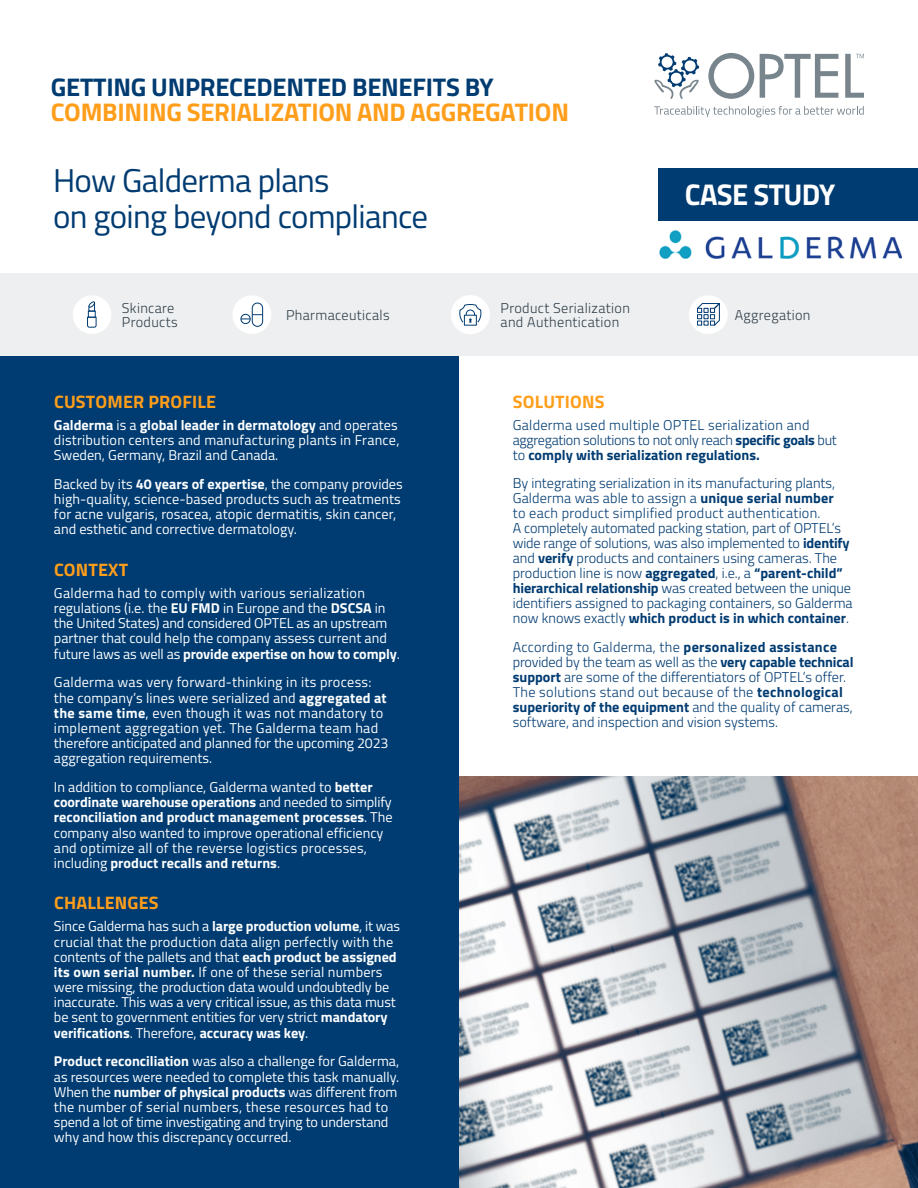
<style>
.page{position:relative;width:918px;height:1188px;background:#fff}
.page>*{position:absolute;margin:0;border:0;box-sizing:border-box;transform-origin:0 0}
.t1{font:33px/36px "Titillium";letter-spacing:-.02em;color:#003b71}
.t2{font:700 30px "Titillium";letter-spacing:-.02em;color:#fff}
.t3{font:700 25.5px "Titillium";letter-spacing:-.01em;color:#ff9e1a}
.t4{font:700 25.5px "Titillium";letter-spacing:-.01em;color:#003b71}
.t5{font:700 18px "Titillium";letter-spacing:.01em;color:#ff9e1a}
.t6{font:14.25px/15.1px "Titillium";color:#fcfeff}
.t7{font:300 14.25px/15px "Titillium";color:#003b71}
.t8{font:300 14.25px/15px "Titillium";letter-spacing:.02em;color:#003b71}
.t9{font:300 14.25px/13.5px "Titillium";letter-spacing:.025em;color:#303e49}
.s1{font-weight:700}
</style>
<div class="page">
<img style="left:459px;top:776px;width:459px;height:412px">
<img style="left:659px;top:230px;width:243px;height:29px">
<div style="left:0;top:356px;width:459px;height:832px;background:#003b71"></div>
<div style="left:0;top:273px;width:918px;height:83px;background:#edeff0"></div>
<div style="left:73px;top:295px;width:38px;height:39px;background:#fff;border-radius:50%"></div>
<svg style="left:87px;top:301px;width:10px;height:27px"></svg>
<div style="left:689px;top:295px;width:39px;height:39px;background:#fff;border-radius:50%"></div>
<svg style="left:697px;top:303px;width:23px;height:23px"></svg>
<div style="left:232px;top:295px;width:39px;height:39px;background:#fff;border-radius:50%"></div>
<div style="left:241px;top:314px;width:10px;height:10px;border:1px solid #003b71;border-radius:50%"></div>
<div style="left:252px;top:303px;width:11px;height:24px;border:1px solid #003b71;border-radius:5px"></div>
<svg style="left:241px;top:314px;width:22px;height:6px"></svg>
<div style="left:451px;top:295px;width:39px;height:39px;background:#fff;border-radius:50%"></div>
<svg style="left:459px;top:304px;width:23px;height:19px"></svg>
<svg style="left:654px;top:106px;width:210px;height:11px"></svg>
<svg style="left:708px;top:53px;width:46px;height:46px"></svg>
<svg style="left:760px;top:54px;width:78px;height:44px"></svg>
<svg style="left:654px;top:53px;width:45px;height:46px"></svg>
<svg style="left:845px;top:54px;width:19px;height:44px"></svg>
<div style="left:659px;top:168px;width:259px;height:52px;background:#003b71"></div>
<h3 class="t4" style="left:51px;top:67px;width:444px">GETTING UNPRECEDENTED BENEFITS BY</h3>
<h3 class="t3" style="left:51px;top:93px;width:520px">COMBINING SERIALIZATION AND AGGREGATION</h3>
<h1 class="t1" style="left:53px;top:161px;width:377px">How Galderma plans<br>on going beyond compliance</h1>
<h2 class="t2" style="left:685px;top:172px;width:152px">CASE STUDY</h2>
<p class="t9" style="left:122px;top:301px;width:57px">Skincare<br>Products</p>
<p class="t9" style="left:501px;top:301px;width:131px">Product Serialization and Authentication</p>
<p class="t9" style="left:286px;top:308px;width:105px">Pharmaceuticals</p>
<p class="t9" style="left:735px;top:308px;width:77px">Aggregation</p>
<p class="t5" style="left:54px;top:388px;width:164px">CUSTOMER PROFILE</p>
<p class="t6" style="left:54px;top:417px;width:347px"><span class="s1">Galderma</span> is a <span class="s1">global leader in dermatology</span> and operates distribution centers and manufacturing plants in France,<br>Sweden, Germany, Brazil and Canada.</p>
<p class="t6" style="left:54px;top:476px;width:350px">Backed by its <span class="s1">40 years of expertise</span>, the company provides high-quality, science-based products such as treatments for acne vulgaris, rosacea, atopic dermatitis, skin cancer, and esthetic and corrective dermatology.</p>
<p class="t5" style="left:54px;top:556px;width:76px">CONTEXT</p>
<p class="t6" style="left:54px;top:585px;width:347px">Galderma had to comply with various serialization regulations (i.e. the <span class="s1">EU FMD</span> in Europe and the <span class="s1">DSCSA</span> in the United States) and considered OPTEL as an upstream partner that could help the company assess current and future laws as well as <span class="s1">provide expertise on how to comply</span>.</p>
<p class="t6" style="left:54px;top:674px;width:336px">Galderma was very forward-thinking in its process: the company’s lines were serialized and <span class="s1">aggregated at the same time</span>, even though it was not mandatory to implement aggregation yet. The Galderma team had therefore anticipated and planned for the upcoming 2023 aggregation requirements.</p>
<p class="t6" style="left:54px;top:779px;width:340px">In addition to compliance, Galderma wanted to <span class="s1">better coordinate warehouse operations</span> and needed to simplify <span class="s1">reconciliation and product management processes</span>. The company also wanted to improve operational efficiency and optimize all of the reverse logistics processes, including <span class="s1">product recalls and returns</span>.</p>
<p class="t5" style="left:54px;top:889px;width:106px">CHALLENGES</p>
<p class="t6" style="left:54px;top:918px;width:348px">Since Galderma has such a <span class="s1">large production volume</span>, it was crucial that the production data align perfectly with the contents of the pallets and that <span class="s1">each product be assigned its own serial number.</span> If one of these serial numbers were missing, the production data would undoubtedly be inaccurate. This was a very critical issue, as this data must be sent to government entities for very strict <span class="s1">mandatory verifications</span>. Therefore, <span class="s1">accuracy was key</span>.</p>
<p class="t6" style="left:54px;top:1053px;width:347px"><span class="s1">Product reconciliation</span> was also a challenge for Galderma, as resources were needed to complete this task manually.<br>When the <span class="s1">number of physical products</span> was different from the number of serial numbers, these resources had to spend a lot of time investigating and trying to understand why and how this discrepancy occurred.</p>
<p class="t5" style="left:513px;top:388px;width:93px">SOLUTIONS</p>
<p class="t8" style="left:513px;top:416px;width:326px">Galderma used multiple OPTEL serialization and aggregation solutions to not only reach <span class="s1">specific goals</span> but to <span class="s1">comply with serialization regulations.</span></p>
<p class="t7" style="left:513px;top:475px;width:341px">By integrating serialization in its manufacturing plants, Galderma was able to assign a <span class="s1">unique serial number<br></span>to each product simplified product authentication.<br>A completely automated packing station, part of OPTEL’s wide range of solutions, was also implemented to <span class="s1">identify </span>and <span class="s1">verify</span> products and containers using cameras. The production line is now <span class="s1">aggregated</span>, i.e., a <span class="s1">“parent-child” hierarchical relationship</span> was created between the unique identifiers assigned to packaging containers, so Galderma now knows exactly <span class="s1">which product is in which container</span>.</p>
<p class="t7" style="left:513px;top:639px;width:342px">According to Galderma, the <span class="s1">personalized assistance </span>provided by the team as well as the <span class="s1">very capable technical support</span> are some of the differentiators of OPTEL’s offer.<br>The solutions stand out because of the <span class="s1">technological superiority of the equipment</span> and the quality of cameras, software, and inspection and vision systems.</p>
</div>
